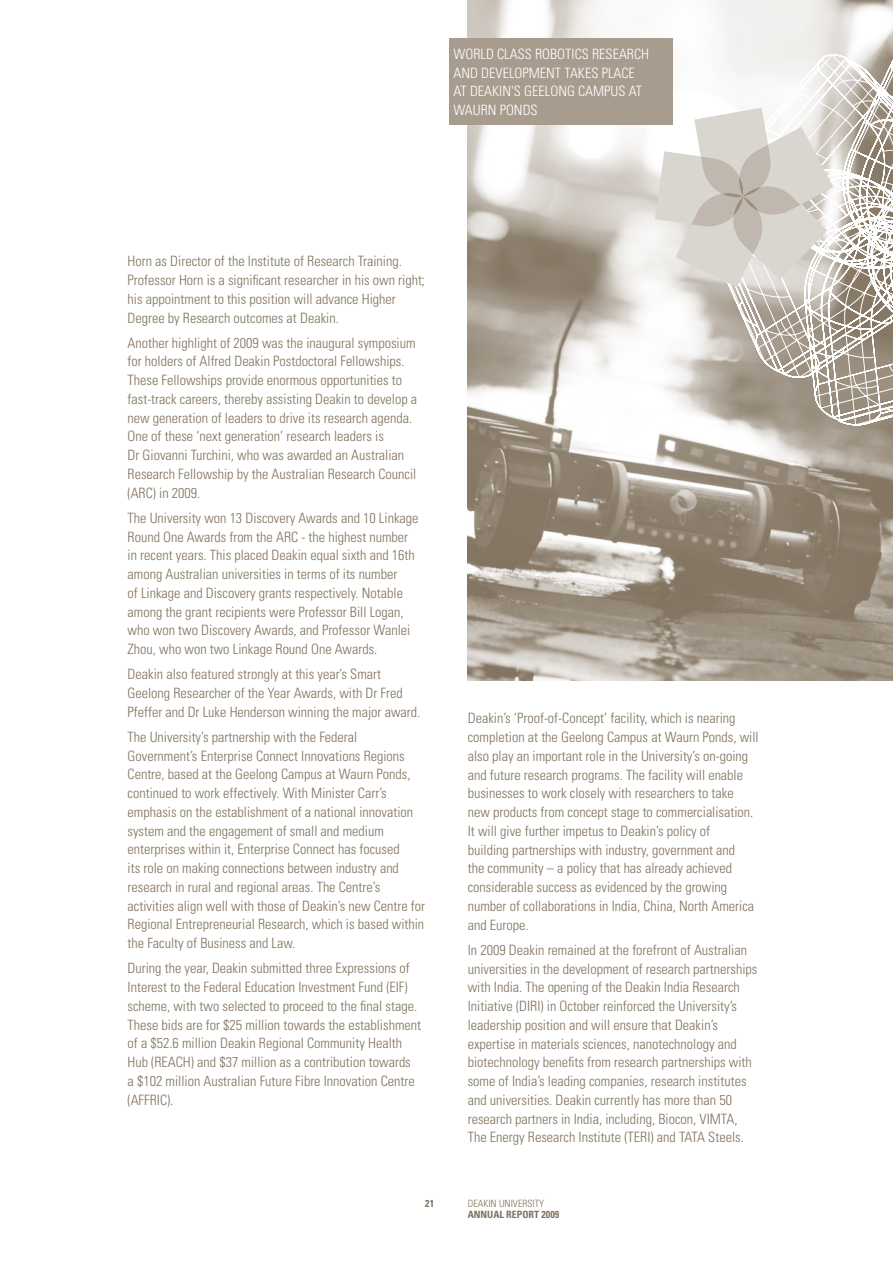
<style>
.page{position:relative;width:893px;height:1263px;background:#fff}
.page>*{position:absolute;margin:0;border:0;box-sizing:border-box;transform-origin:0 0}
.t1{font:300 condensed 14.25px/18.8px "Univers";color:#81725e}
.t2{font:300 condensed 14.25px/18.8px "Univers";color:#fff}
.t3{font:700 condensed 10.05px "Univers";color:#81725e}
.t4{font:300 condensed 10.05px "Univers";color:#81725e}
</style>
<div class="page">
<img style="left:468px;top:0;width:234px;height:680px">
<div style="left:449px;top:38px;width:224px;height:86px;background:#a79c8e"></div>
<svg style="left:702px;top:287px;width:7px;height:394px;background:#b3aa9e"></svg>
<svg style="left:709px;top:0;width:184px;height:681px;background:#aea598"></svg>
<svg style="left:655px;top:54px;width:238px;height:233px"></svg>
<p class="t2" style="left:454px;top:44px;width:197px">WORLD CLASS ROBOTICS RESEARCH<br>AND DEVELOPMENT TAKES PLACE<br>AT Deakin</p>
<p class="t2" style="left:511px;top:82px;width:22px">'s geelong</p>
<p class="t2" style="left:578px;top:82px;width:9px">campus</p>
<p class="t2" style="left:629px;top:82px;width:15px">AT</p>
<p class="t2" style="left:454px;top:100px;width:86px">WAURN PONDS</p>
<p class="t1" style="left:128px;top:252px;width:299px">Horn as Director of the Institute of Research Training.<br>Professor Horn is a significant researcher in his own right; his appointment to this position will advance Higher Degree by Research outcomes at Deakin.</p>
<p class="t1" style="left:128px;top:333px;width:291px">Another highlight of 2009 was the inaugural symposium for holders of Alfred Deakin Postdoctoral Fellowships.<br>These Fellowships provide enormous opportunities to fast-track careers, thereby assisting Deakin to develop a new generation of leaders to drive its research agenda.<br>One of these ‘next generation’ research leaders is<br>Dr Giovanni Turchini, who was awarded an Australian Research Fellowship by the Australian Research Council (ARC) in 2009.</p>
<p class="t1" style="left:128px;top:508px;width:292px">The University won 13 Discovery Awards and 10 Linkage Round One Awards from the ARC - the highest number in recent years. This placed Deakin equal sixth and 16th among Australian universities in terms of its number<br>of Linkage and Discovery grants respectively. Notable among the grant recipients were Professor Bill Logan, who won two Discovery Awards, and Professor Wanlei Zhou, who won two Linkage Round One Awards.</p>
<p class="t1" style="left:128px;top:665px;width:294px">Deakin also featured strongly at this year’s Smart<br>Geelong Researcher of the Year Awards, with Dr Fred<br>Pfeffer and Dr Luke Henderson winning the major award.</p>
<p class="t1" style="left:128px;top:727px;width:299px">The University’s partnership with the Federal Government’s Enterprise Connect Innovations Regions Centre, based at the Geelong Campus at Waurn Ponds, continued to work effectively. With Minister Carr’s emphasis on the establishment of a national innovation system and the engagement of small and medium enterprises within it, Enterprise Connect has focused<br>its role on making connections between industry and research in rural and regional areas. The Centre’s activities align well with those of Deakin’s new Centre for Regional Entrepreneurial Research, which is based within the Faculty of Business and Law.</p>
<p class="t1" style="left:128px;top:959px;width:295px">During the year, Deakin submitted three Expressions of Interest to the Federal Education Investment Fund (EIF) scheme, with two selected to proceed to the final stage.<br>These bids are for $25 million towards the establishment of a $52.6 million Deakin Regional Community Health Hub (REACH) and $37 million as a contribution towards<br>a $102 million Australian Future Fibre Innovation Centre (AFFRIC).</p>
<p class="t3" style="left:425px;top:1197px;width:10px">21</p>
<p class="t1" style="left:468px;top:709px;width:292px">Deakin’s ‘Proof-of-Concept’ facility, which is nearing completion at the Geelong Campus at Waurn Ponds, will also play an important role in the University’s on-going and future research programs. The facility will enable businesses to work closely with researchers to take new products from concept stage to commercialisation.<br>It will give further impetus to Deakin’s policy of<br>building partnerships with industry, government and<br>the community – a policy that has already achieved considerable success as evidenced by the growing number of collaborations in India, China, North America and Europe.</p>
<p class="t1" style="left:468px;top:940px;width:291px">In 2009 Deakin remained at the forefront of Australian universities in the development of research partnerships with India. The opening of the Deakin India Research Initiative (DIRI) in October reinforced the University’s leadership position and will ensure that Deakin’s expertise in materials sciences, nanotechnology and biotechnology benefits from research partnerships with some of India’s leading companies, research institutes and universities. Deakin currently has more than 50 research partners in India, including, Biocon, VIMTA, The Energy Research Institute (TERI) and TATA Steels.</p>
<p class="t4" style="left:468px;top:1198px;width:78px">DEAKIN UNIVERSITY</p>
<p class="t3" style="left:468px;top:1208px;width:93px">ANNUAL REPORT 2009</p>
</div>
